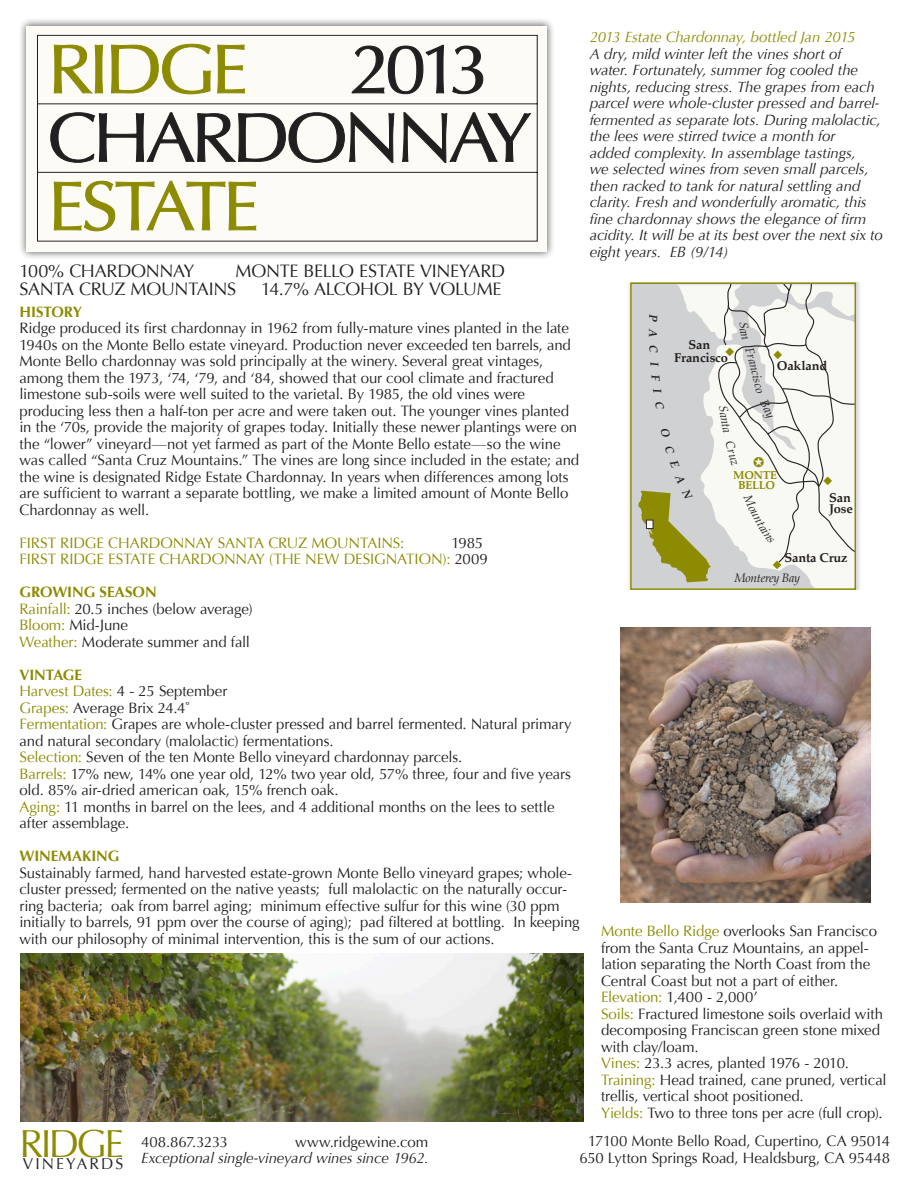
<style>
.page{position:relative;width:918px;height:1188px;background:#fff}
.page>*{position:absolute;margin:0;border:0;box-sizing:border-box;transform-origin:0 0}
.t1{font:69.6px/68.6px "Optima";letter-spacing:-.06em;color:#231f20;scale:1.06 1}
.t2{font:69.6px "Optima";letter-spacing:-.06em;color:#8d8b02;scale:1.06 1}
.t3{font:39px "Optima";letter-spacing:-.07em;color:#8d8b02}
.Varietals{font:18px "Optima";letter-spacing:-.02em;color:#231f20}
.t4{font:15.75px "Optima";letter-spacing:.13em;color:#231f20}
.Back_Label_Body_Text{font:15px/16.5px "Optima";letter-spacing:-.01em;color:#231f20}
.Back_Label_Body_Text-2{font:italic 15px/16.5px "Optima";letter-spacing:-.01em;color:#231f20}
.Back_Label_Body_Text-3{font:15px "Optima";letter-spacing:-.005em;color:#8d8b02}
.Green_Major_Headings{font:700 15px "Optima";letter-spacing:-.005em;color:#8d8b02}
.Back_Label_Green_Hea{font:italic 15px "Optima";letter-spacing:-.01em;color:#8d8b02}
.t5{font:700 12.9px/11.2px "Palatino";letter-spacing:-.01em;color:#231f1f}
.t6{font:italic 12px "Palatino";letter-spacing:-.025em;color:#231f1f}
.t7{font:700 11.4px/9.9px "Palatino";letter-spacing:-.025em;color:#8d8b02;text-align:center}
.s1{color:#8d8b02}
.s2{color:#231f20}
</style>
<div class="page">
<img style="left:620px;top:627px;width:250px;height:275px">
<svg style="left:633px;top:286px;width:220px;height:301px;background:#d3d4d5"></svg>
<div style="left:630px;top:283px;width:226px;height:307px;border:2px solid #8d8b02"></div>
<div style="left:18px;top:17px;width:538px;height:243px;background:#231f20;opacity:.75"></div>
<div style="left:27px;top:26px;width:520px;height:225px;background:#fcfbf5"></div>
<svg style="left:37px;top:35px;width:501px;height:207px"></svg>
<svg style="left:54px;top:45px;width:49px;height:48px"></svg>
<svg style="left:111px;top:44px;width:100px;height:50px"></svg>
<svg style="left:217px;top:45px;width:28px;height:48px"></svg>
<svg style="left:352px;top:45px;width:92px;height:49px"></svg>
<svg style="left:452px;top:46px;width:31px;height:48px"></svg>
<svg style="left:51px;top:112px;width:343px;height:51px"></svg>
<svg style="left:402px;top:112px;width:129px;height:51px"></svg>
<svg style="left:54px;top:181px;width:202px;height:50px"></svg>
<img style="left:20px;top:954px;width:564px;height:167px">
<svg style="left:638px;top:283px;width:219px;height:299px"></svg>
<p class="t2" style="left:48px;top:29px;width:191px">RIDGE</p>
<p class="t1" style="left:48px;top:36px;width:458px;text-indent:303px">2013<br>CHARDONNAY<br><span class="s1">ESTATE</span></p>
<p class="Varietals" style="left:20px;top:261px;width:177px">100% CHARDONNAY</p>
<p class="Varietals" style="left:236px;top:261px;width:271px">MONTE BELLO ESTATE VINEYARD</p>
<p class="Varietals" style="left:20px;top:279px;width:218px">SANTA CRUZ MOUNTAINS</p>
<p class="Varietals" style="left:261px;top:279px;width:242px">14.7% ALCOHOL BY VOLUME</p>
<p class="Green_Major_Headings" style="left:20px;top:303px;width:64px">HISTORY</p>
<p class="Back_Label_Body_Text" style="left:20px;top:320px;width:561px">Ridge produced its first chardonnay in 1962 from fully-mature vines planted in the late 1940s on the Monte Bello estate vineyard. Production never exceeded ten barrels, and Monte Bello chardonnay was sold principally at the winery. Several great vintages, among them the 1973, ‘74, ‘79, and ‘84, showed that our cool climate and fractured limestone sub-soils were well suited to the varietal. By 1985, the old vines were producing less then a half-ton per acre and were taken out. The younger vines planted in the ‘70s, provide the majority of grapes today. Initially these newer plantings were on the “lower” vineyard—not yet farmed as part of the Monte Bello estate—so the wine was called “Santa Cruz Mountains.” The vines are long since included in the estate; and the wine is designated Ridge Estate Chardonnay. In years when differences among lots are sufficient to warrant a separate bottling, we make a limited amount of Monte Bello Chardonnay as well.</p>
<p class="Back_Label_Body_Text-3" style="left:20px;top:534px;width:386px">FIRST RIDGE CHARDONNAY SANTA CRUZ MOUNTAINS:</p>
<p class="Back_Label_Body_Text" style="left:452px;top:535px;width:33px">1985</p>
<p class="Back_Label_Body_Text-3" style="left:20px;top:551px;width:470px">FIRST RIDGE ESTATE CHARDONNAY (THE NEW DESIGNATION): <span class="s2">2009</span></p>
<p class="Green_Major_Headings" style="left:20px;top:584px;width:139px">GROWING SEASON</p>
<p class="Back_Label_Body_Text" style="left:20px;top:601px;width:235px"><span class="s1">Rainfall:</span> 20.5 inches (below average)</p>
<p class="Back_Label_Body_Text" style="left:20px;top:617px;width:110px"><span class="s1">Bloom:</span> Mid-June</p>
<p class="Back_Label_Body_Text" style="left:20px;top:634px;width:232px"><span class="s1">Weather:</span> Moderate summer and fall</p>
<p class="Green_Major_Headings" style="left:20px;top:666px;width:64px">VINTAGE</p>
<p class="Back_Label_Body_Text-3" style="left:20px;top:683px;width:209px">Harvest Dates: <span class="s2">4 - 25 September</span></p>
<p class="Back_Label_Body_Text" style="left:20px;top:700px;width:172px"><span class="s1">Grapes:</span> Average Brix 24.4˚</p>
<p class="Back_Label_Body_Text" style="left:20px;top:716px;width:554px"><span class="s1">Fermentation:</span> Grapes are whole-cluster pressed and barrel fermented. Natural primary and natural secondary (malolactic) fermentations.</p>
<p class="Back_Label_Body_Text" style="left:20px;top:749px;width:444px"><span class="s1">Selection:</span> Seven of the ten Monte Bello vineyard chardonnay parcels.</p>
<p class="Back_Label_Body_Text" style="left:20px;top:766px;width:553px"><span class="s1">Barrels:</span> 17% new, 14% one year old, 12% two year old, 57% three, four and five years old. 85% air-dried american oak, 15% french oak.</p>
<p class="Back_Label_Body_Text" style="left:20px;top:799px;width:537px"><span class="s1">Aging:</span> 11 months in barrel on the lees, and 4 additional months on the lees to settle after assemblage.</p>
<p class="Green_Major_Headings" style="left:20px;top:848px;width:101px">WINEMAKING</p>
<p class="Back_Label_Body_Text" style="left:20px;top:865px;width:562px">Sustainably farmed, hand harvested estate-grown Monte Bello vineyard grapes; whole&shy;cluster pressed; fermented on the native yeasts; full malolactic on the naturally occur&shy;ring bacteria; oak from barrel aging; minimum effective sulfur for this wine (30 ppm initially to barrels, 91 ppm over the course of aging); pad filtered at bottling. In keeping with our philosophy of minimal intervention, this is the sum of our actions.</p>
<p class="Back_Label_Green_Hea" style="left:590px;top:28px;width:267px">2013 Estate Chardonnay, bottled Jan 2015</p>
<p class="Back_Label_Body_Text-2" style="left:590px;top:46px;width:295px">A dry, mild winter left the vines short of water. Fortunately, summer fog cooled the nights, reducing stress. The grapes from each parcel were whole-cluster pressed and barrel&shy;fermented as separate lots. During malolactic, the lees were stirred twice a month for<br>added complexity. In assemblage tastings,<br>we selected wines from seven small parcels, then racked to tank for natural settling and clarity. Fresh and wonderfully aromatic, this fine chardonnay shows the elegance of firm acidity. It will be at its best over the next six to eight years. EB (9/14)</p>
<p class="t5" style="left:674px;top:338px;width:55px;line-height:12.8px;text-align:center">San<br>Francisco</p>
<p class="t5" style="left:777px;top:360px;width:52px">Oakland</p>
<p class="t7" style="left:733px;top:470px;width:45px">MONTE<br>BELLO</p>
<p class="t5" style="left:829px;top:492px;width:25px">San<br>Jose</p>
<p class="t5" style="left:784px;top:552px;width:65px">Santa Cruz</p>
<p class="t6" style="left:735px;top:568px;width:67px">Monterey Bay</p>
<p class="Back_Label_Body_Text" style="left:601px;top:923px;width:278px"><span class="s1">Monte Bello Ridge</span> overlooks San Francisco from the Santa Cruz Mountains, an appel&shy;lation separating the North Coast from the Central Coast but not a part of either.</p>
<p class="Back_Label_Body_Text" style="left:601px;top:989px;width:158px"><span class="s1">Elevation:</span> 1,400 - 2,000’</p>
<p class="Back_Label_Body_Text" style="left:601px;top:1005px;width:283px"><span class="s1">Soils:</span> Fractured limestone soils overlaid with decomposing Franciscan green stone mixed</p>
<p class="Back_Label_Body_Text" style="left:601px;top:1038px;width:99px">with clay/loam.</p>
<p class="Back_Label_Body_Text" style="left:601px;top:1055px;width:249px"><span class="s1">Vines:</span> 23.3 acres, planted 1976 - 2010.</p>
<p class="Back_Label_Body_Text" style="left:601px;top:1071px;width:287px"><span class="s1">Training:</span> Head trained, cane pruned, vertical trellis, vertical shoot positioned.</p>
<p class="Back_Label_Body_Text" style="left:601px;top:1104px;width:283px"><span class="s1">Yields:</span> Two to three tons per acre (full crop).</p>
<h2 class="t3" style="left:20px;top:1121px;width:106px">RIDGE</h2>
<p class="t4" style="left:23px;top:1155px;width:102px">VINEYARDS</p>
<p class="Back_Label_Body_Text" style="left:141px;top:1134px;width:88px">408.867.3233</p>
<p class="Back_Label_Body_Text" style="left:295px;top:1134px;width:135px">www.ridgewine.com</p>
<p class="Back_Label_Body_Text-2" style="left:141px;top:1150px;width:289px">Exceptional single-vineyard wines since 1962.</p>
<p class="Back_Label_Body_Text" style="left:579px;top:1133px;width:312px;text-align:center">17100 Monte Bello Road, Cupertino, CA 95014<br>650 Lytton Springs Road, Healdsburg, CA 95448</p>
</div>
